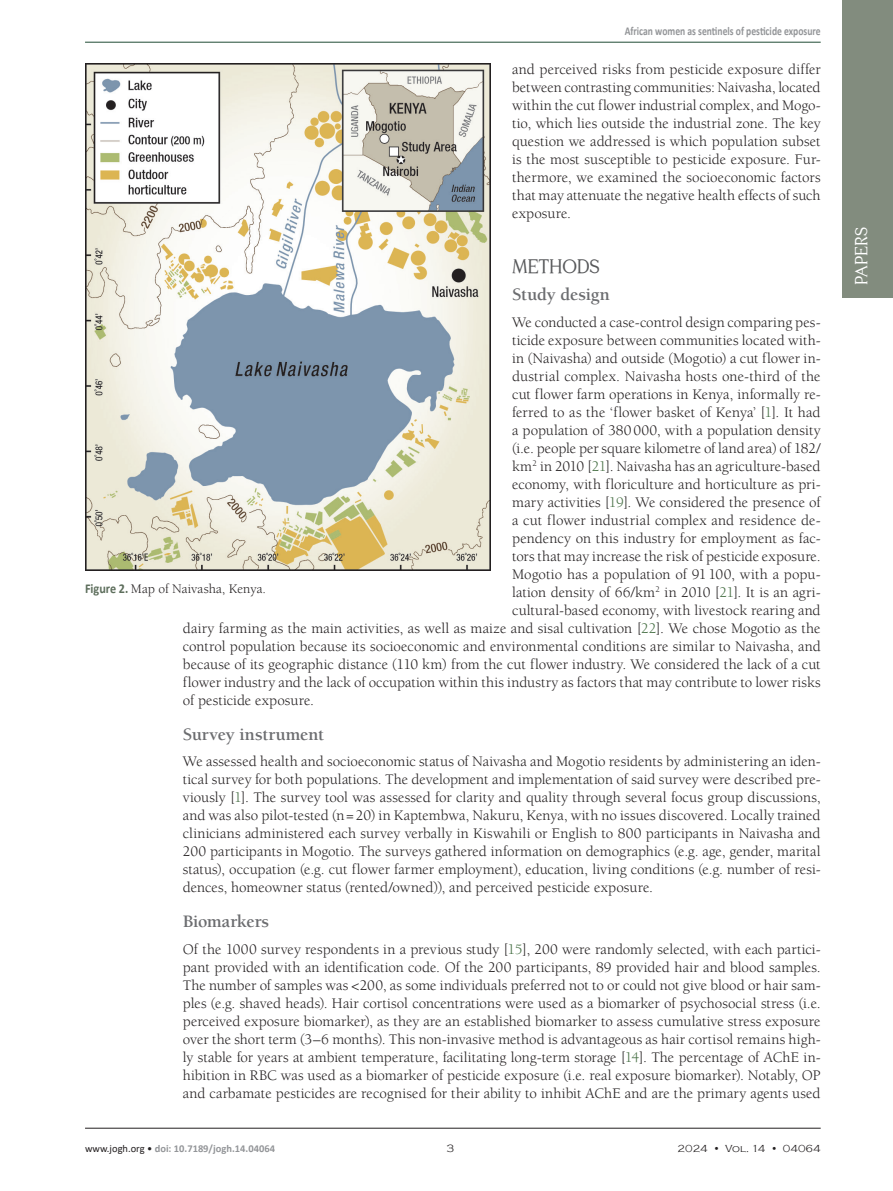
<style>
.page{position:relative;width:893px;height:1191px;background:#fff}
.page>*{position:absolute;margin:0;border:0;box-sizing:border-box;transform-origin:0 0}
.Podnaslovi_PAPERS{font:19.5px "Centabel";letter-spacing:-.01em;color:#57585a}
.Podnaslovi_PAPERS_2{font:700 18px "Berkeley Std";letter-spacing:-.01em;color:#6c6d70}
.t1{font:17.1px "Centabel";letter-spacing:-.005em;color:#fff}
.Tekst_Osnovni{font:15px/18px "Berkeley Std";color:#231f20;text-align:justify}
.potpisi_Figure_Table{font:13.5px "Berkeley Std";letter-spacing:.005em;color:#231f20}
.t2{font:700 12px "Calibri";color:#939598;scale:.8 1}
.t3{font:300 10.95px "Copperplate Gothic";color:#231f20}
.t4{font:700 10.5px "Calibri";color:#939598}
.t5{font:300 10.5px "Copperplate Gothic";color:#231f20}
.s1{color:#477045}
.s2{font-family:"Calibri";font-weight:700;color:#5d6e5c}
.s3{font-weight:400;color:#231f20}
</style>
<div class="page">
<hr style="left:85px;top:1128px;width:736px;height:1px;background:#231f20">
<hr style="left:85px;top:42px;width:736px;height:1px;background:#204c34">
<div style="left:842px;top:0;width:51px;height:298px;background:#828c7e"></div>
<img style="left:85px;top:64px;width:406px;height:507px">
<p class="t2" style="left:625px;top:22px;width:247px">African women as sentinels of pesticide exposure</p>
<p class="Tekst_Osnovni" style="left:512px;top:61px;width:310px">and perceived risks from pesticide exposure differ between contrasting communities: Naivasha, located within the cut flower industrial complex, and Mogo&shy;tio, which lies outside the industrial zone. The key question we addressed is which population subset is the most susceptible to pesticide exposure. Fur&shy;thermore, we examined the socioeconomic factors that may attenuate the negative health effects of such exposure.</p>
<p class="Podnaslovi_PAPERS" style="left:512px;top:255px;width:89px">METHODS</p>
<p class="Podnaslovi_PAPERS_2" style="left:512px;top:285px;width:99px">Study design</p>
<p class="Tekst_Osnovni" style="left:512px;top:313px;width:310px">We conducted a case-control design comparing pes-</p>
<p class="Tekst_Osnovni" style="left:512px;top:331px;width:310px">ticide exposure between communities located with-</p>
<p class="Tekst_Osnovni" style="left:512px;top:349px;width:310px">in (Naivasha) and outside (Mogotio) a cut flower in-</p>
<p class="Tekst_Osnovni" style="left:512px;top:367px;width:310px">dustrial complex. Naivasha hosts one-third of the</p>
<p class="Tekst_Osnovni" style="left:512px;top:385px;width:310px">cut flower farm operations in Kenya, informally re-</p>
<p class="Tekst_Osnovni" style="left:512px;top:403px;width:310px">ferred to as the ‘flower basket of Kenya’ [<span class="s1">1</span>]. It had</p>
<p class="Tekst_Osnovni" style="left:512px;top:421px;width:310px">a population of 380000, with a population density</p>
<p class="Tekst_Osnovni" style="left:512px;top:439px;width:310px">(i.e. people per square kilometre of land area) of 182/</p>
<p class="Tekst_Osnovni" style="left:512px;top:457px;width:310px">km<sup>2</sup> in 2010 [<span class="s1">21</span>]. Naivasha has an agriculture-based</p>
<p class="Tekst_Osnovni" style="left:512px;top:475px;width:310px">economy, with floriculture and horticulture as pri-</p>
<p class="Tekst_Osnovni" style="left:512px;top:493px;width:310px">mary activities [<span class="s1">19</span>]. We considered the presence of</p>
<p class="Tekst_Osnovni" style="left:512px;top:511px;width:310px">a cut flower industrial complex and residence de-</p>
<p class="Tekst_Osnovni" style="left:512px;top:529px;width:310px">pendency on this industry for employment as fac-</p>
<p class="Tekst_Osnovni" style="left:512px;top:547px;width:310px">tors that may increase the risk of pesticide exposure.</p>
<p class="Tekst_Osnovni" style="left:512px;top:565px;width:310px">Mogotio has a population of 91 100, with a popu-</p>
<p class="Tekst_Osnovni" style="left:512px;top:583px;width:310px">lation density of 66/km<sup>2</sup> in 2010 [<span class="s1">21</span>]. It is an agri-</p>
<p class="Tekst_Osnovni" style="left:512px;top:601px;width:310px">cultural-based economy, with livestock rearing and</p>
<p class="Tekst_Osnovni" style="left:183px;top:619px;width:639px">dairy farming as the main activities, as well as maize and sisal cultivation [<span class="s1">22</span>]. We chose Mogotio as the</p>
<p class="Tekst_Osnovni" style="left:183px;top:637px;width:639px">control population because its socioeconomic and environmental conditions are similar to Naivasha, and</p>
<p class="Tekst_Osnovni" style="left:183px;top:655px;width:639px">because of its geographic distance (110 km) from the cut flower industry. We considered the lack of a cut</p>
<p class="Tekst_Osnovni" style="left:183px;top:673px;width:639px">flower industry and the lack of occupation within this industry as factors that may contribute to lower risks</p>
<p class="Tekst_Osnovni" style="left:183px;top:691px;width:133px">of pesticide exposure.</p>
<p class="Podnaslovi_PAPERS_2" style="left:183px;top:724px;width:143px">Survey instrument</p>
<p class="Tekst_Osnovni" style="left:183px;top:752px;width:639px">We assessed health and socioeconomic status of Naivasha and Mogotio residents by administering an iden&shy;tical survey for both populations. The development and implementation of said survey were described pre&shy;viously [<span class="s1">1</span>]. The survey tool was assessed for clarity and quality through several focus group discussions, and was also pilot-tested (n=20) in Kaptembwa, Nakuru, Kenya, with no issues discovered. Locally trained clinicians administered each survey verbally in Kiswahili or English to 800 participants in Naivasha and 200 participants in Mogotio. The surveys gathered information on demographics (e.g. age, gender, marital status), occupation (e.g. cut flower farmer employment), education, living conditions (e.g. number of resi&shy;dences, homeowner status (rented/owned)), and perceived pesticide exposure.</p>
<p class="Podnaslovi_PAPERS_2" style="left:183px;top:912px;width:88px">Biomarkers</p>
<p class="Tekst_Osnovni" style="left:183px;top:940px;width:639px">Of the 1000 survey respondents in a previous study [<span class="s1">15</span>], 200 were randomly selected, with each partici&shy;pant provided with an identification code. Of the 200 participants, 89 provided hair and blood samples.<br>The number of samples was &lt;200, as some individuals preferred not to or could not give blood or hair sam&shy;ples (e.g. shaved heads). Hair cortisol concentrations were used as a biomarker of psychosocial stress (i.e. perceived exposure biomarker), as they are an established biomarker to assess cumulative stress exposure over the short term (3–6 months). This non-invasive method is advantageous as hair cortisol remains high&shy;ly stable for years at ambient temperature, facilitating long-term storage [<span class="s1">14</span>]. The percentage of AChE in&shy;hibition in RBC was used as a biomarker of pesticide exposure (i.e. real exposure biomarker). Notably, OP and carbamate pesticides are recognised for their ability to inhibit AChE and are the primary agents used</p>
<p class="potpisi_Figure_Table" style="left:85px;top:581px;width:183px"><span class="s2">Figure 2.</span> Map of Naivasha, Kenya.</p>
<p class="t4" style="left:85px;top:1141px;width:191px"><span class="s3">www.jogh.org •</span> doi: 10.7189/jogh.14.04064</p>
<p class="t3" style="left:447px;top:1142px;width:9px">3</p>
<p class="t5" style="left:678px;top:1142px;width:145px">2024 • Vol. 14 • 04064</p>
<p class="t1" style="left:851px;top:285px;width:59px;rotate:-90deg">PAPERS</p>
</div>
